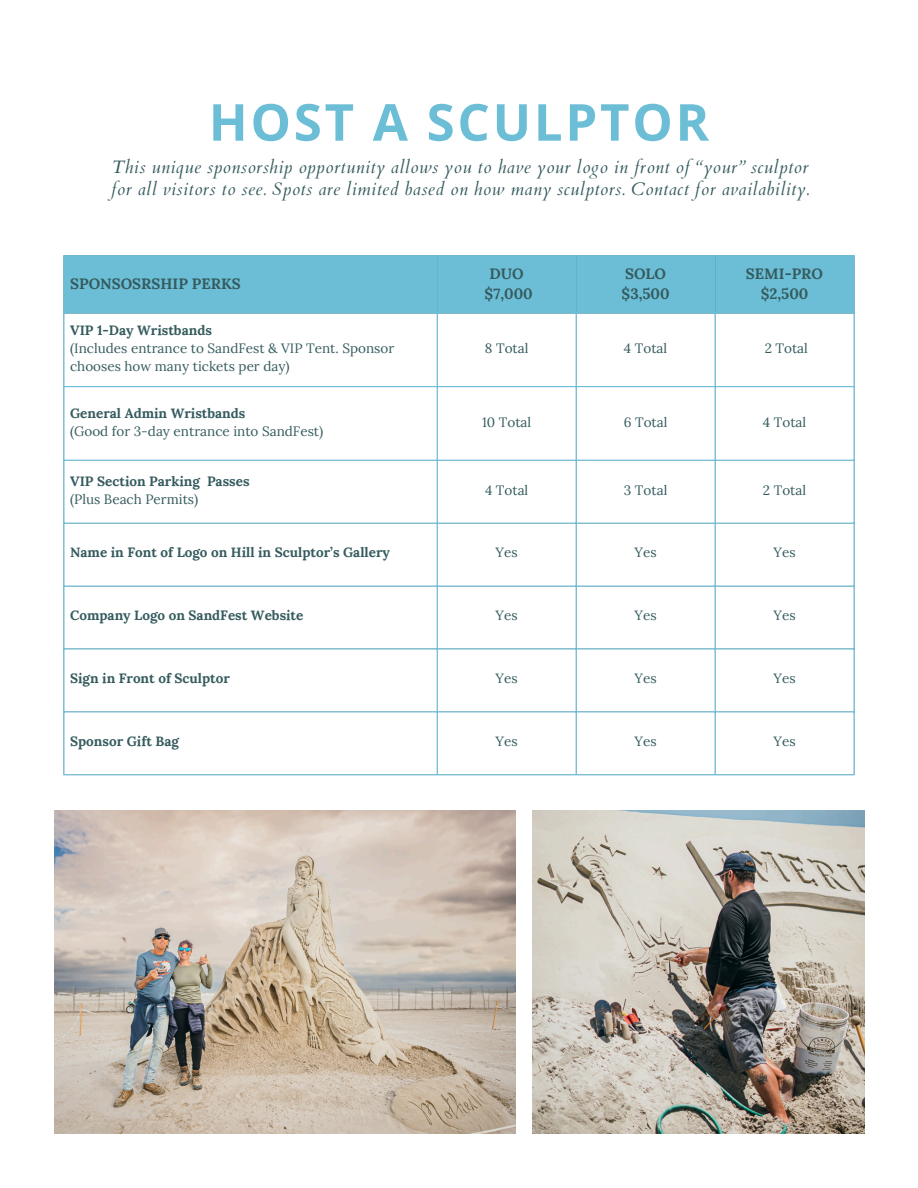
<style>
.page{position:relative;width:918px;height:1188px;background:#fff}
.page>*{position:absolute;margin:0;border:0;box-sizing:border-box;transform-origin:0 0}
.t1{font:700 51px "Open Sans";letter-spacing:.055em;color:#6cbed6}
.t2{font:italic 18px/21.3px "Cardo";letter-spacing:.03em;color:#355b5e}
.t3{font:700 15px/20.2px "Lora";color:#355b5e;text-align:center}
.t4{font:13.5px/18px "Lora";color:#355b5e}
.t5{font:700 13.5px "Lora";color:#355b5e}
</style>
<div class="page">
<div style="left:65px;top:256px;width:788px;height:56px;background:#6cbed6"></div>
<hr style="left:63px;top:256px;width:2px;height:518px;background:#6cbed6">
<hr style="left:437px;top:256px;width:1px;height:518px;background:#6cbed6">
<hr style="left:576px;top:256px;width:1px;height:518px;background:#6cbed6">
<hr style="left:715px;top:256px;width:1px;height:518px;background:#6cbed6">
<hr style="left:853px;top:256px;width:2px;height:518px;background:#6cbed6">
<hr style="left:63px;top:255px;width:792px;height:1px;background:#6cbed6">
<hr style="left:63px;top:312px;width:792px;height:2px;background:#6cbed6">
<hr style="left:63px;top:386px;width:792px;height:1px;background:#6cbed6">
<hr style="left:63px;top:460px;width:792px;height:1px;background:#6cbed6">
<hr style="left:63px;top:523px;width:792px;height:1px;background:#6cbed6">
<hr style="left:63px;top:586px;width:792px;height:1px;background:#6cbed6">
<hr style="left:63px;top:648px;width:792px;height:2px;background:#6cbed6">
<hr style="left:63px;top:711px;width:792px;height:1px;background:#6cbed6">
<hr style="left:63px;top:774px;width:792px;height:1px;background:#6cbed6">
<img style="left:532px;top:810px;width:332px;height:324px">
<img style="left:54px;top:810px;width:461px;height:324px">
<p class="t1" style="left:209px;top:86px;width:502px">HOST A SCULPTOR</p>
<p class="t2" style="left:111px;top:157px;width:700px">This unique sponsorship opportunity allows you to have your logo in front of “your” sculptor for all visitors to see. Spots are limited based on how many sculptors. Contact for availability.</p>
<h1 class="t3" style="left:70px;top:273px;width:172px">SPONSOSRSHIP PERKS</h1>
<p class="t3" style="left:490px;top:263px;width:36px">DUO</p>
<p class="t3" style="left:485px;top:283px;width:50px">$7,000</p>
<p class="t3" style="left:625px;top:263px;width:43px">SOLO</p>
<p class="t3" style="left:622px;top:283px;width:50px">$3,500</p>
<p class="t3" style="left:746px;top:263px;width:79px">SEMI-PRO $2,500</p>
<p class="t5" style="left:70px;top:321px;width:143px">VIP 1-Day Wristbands</p>
<p class="t4" style="left:70px;top:339px;width:326px">(Includes entrance to SandFest &amp; VIP Tent. Sponsor chooses how many tickets per day)</p>
<p class="t4" style="left:485px;top:339px;width:45px">8 Total</p>
<p class="t4" style="left:624px;top:339px;width:45px">4 Total</p>
<p class="t4" style="left:765px;top:339px;width:45px">2 Total</p>
<p class="t5" style="left:70px;top:404px;width:177px">General Admin Wristbands</p>
<p class="t4" style="left:70px;top:422px;width:255px">(Good for 3-day entrance into SandFest)</p>
<p class="t4" style="left:482px;top:413px;width:51px">10 Total</p>
<p class="t4" style="left:624px;top:413px;width:45px">6 Total</p>
<p class="t4" style="left:763px;top:413px;width:45px">4 Total</p>
<p class="t5" style="left:70px;top:472px;width:181px">VIP Section Parking Passes</p>
<p class="t4" style="left:70px;top:490px;width:130px">(Plus Beach Permits)</p>
<p class="t4" style="left:485px;top:481px;width:45px">4 Total</p>
<p class="t4" style="left:624px;top:481px;width:45px">3 Total</p>
<p class="t4" style="left:763px;top:481px;width:45px">2 Total</p>
<p class="t5" style="left:70px;top:544px;width:321px">Name in Font of Logo on Hill in Sculptor’s Gallery</p>
<p class="t4" style="left:496px;top:544px;width:24px">Yes</p>
<p class="t4" style="left:635px;top:544px;width:24px">Yes</p>
<p class="t4" style="left:773px;top:544px;width:24px">Yes</p>
<p class="t5" style="left:70px;top:607px;width:235px">Company Logo on SandFest Website</p>
<p class="t4" style="left:496px;top:606px;width:24px">Yes</p>
<p class="t4" style="left:635px;top:606px;width:24px">Yes</p>
<p class="t4" style="left:773px;top:606px;width:24px">Yes</p>
<p class="t5" style="left:70px;top:670px;width:161px">Sign in Front of Sculptor</p>
<p class="t4" style="left:496px;top:669px;width:24px">Yes</p>
<p class="t4" style="left:635px;top:669px;width:24px">Yes</p>
<p class="t4" style="left:773px;top:669px;width:24px">Yes</p>
<p class="t5" style="left:70px;top:733px;width:110px">Sponsor Gift Bag</p>
<p class="t4" style="left:496px;top:732px;width:24px">Yes</p>
<p class="t4" style="left:635px;top:732px;width:24px">Yes</p>
<p class="t4" style="left:773px;top:732px;width:24px">Yes</p>
</div>
